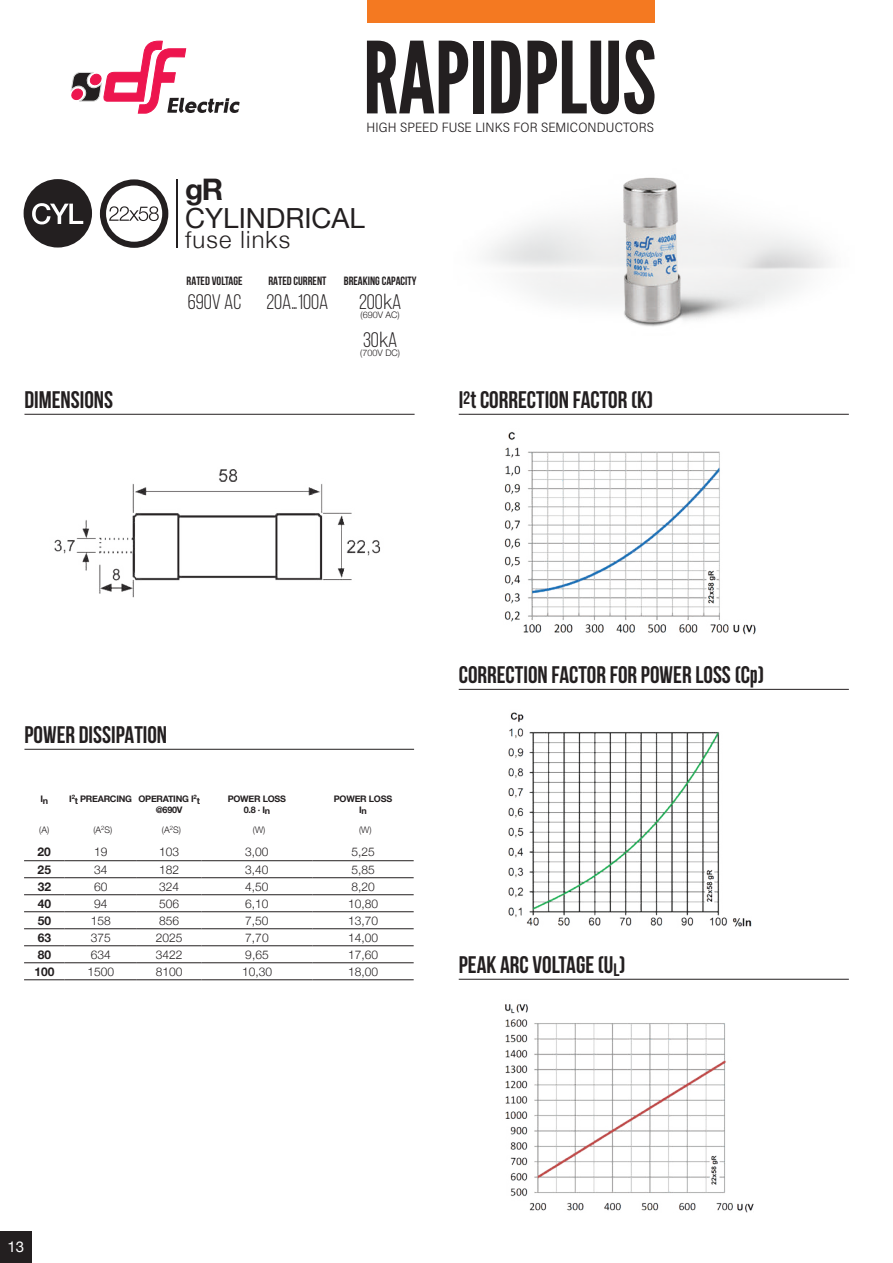
<style>
.page{position:relative;width:893px;height:1263px;background:#fff}
.page>*{position:absolute;margin:0;border:0;box-sizing:border-box;transform-origin:0 0}
.t1{font:99px "League Gothic";letter-spacing:-.005em;color:#231f20}
.t2{font:700 29.7px "Helvetica Neue";color:#231f20}
.t3{font:27.75px "Helvetica Neue";color:#231f20}
.t4{font:700 24px "Bebas Neue";color:#231f20}
.t5{font:300 23.7px "Helvetica Neue";letter-spacing:.05em;color:#231f20}
.t6{font:21px "Bebas Neue";color:#231f20}
.t7{font:15px "Helvetica Neue";color:#fff}
.t8{font:300 13.5px "Acumin Pro Semi Cond";letter-spacing:.01em;color:#231f20}
.t9{font:300 12px "Helvetica Neue";color:#231f20}
.t10{font:700 12px "Bebas Neue";color:#231f20}
.t11{font:700 12px "Helvetica Neue";color:#231f20}
.t12{font:700 9px/10.5px "Helvetica Neue";letter-spacing:-.025em;color:#231f20;text-align:center}
.t13{font:300 9px "Helvetica Neue";color:#231f20}
.s1{font-family:"Acumin Pro Semi Cond";font-weight:200}
.s2{font-family:"League Gothic";font-weight:400}
</style>
<div class="page">
<div style="left:367px;top:0;width:288px;height:23px;background:#f47921"></div>
<hr style="left:24px;top:414px;width:391px;height:1px;background:#231f20">
<hr style="left:459px;top:414px;width:390px;height:1px;background:#231f20">
<hr style="left:459px;top:689px;width:390px;height:1px;background:#231f20">
<hr style="left:459px;top:979px;width:390px;height:1px;background:#231f20">
<hr style="left:24px;top:749px;width:390px;height:1px;background:#231f20">
<div style="left:0;top:1231px;width:32px;height:32px;background:#231f20"></div>
<img style="left:54px;top:469px;width:327px;height:129px">
<svg style="left:24px;top:179px;width:68px;height:69px"></svg>
<hr style="left:176px;top:179px;width:1px;height:69px;background:#231f20">
<svg style="left:100px;top:179px;width:68px;height:69px"></svg>
<img style="left:603px;top:177px;width:161px;height:150px">
<hr style="left:24px;top:860px;width:41px;height:1px;background:#231f20">
<hr style="left:65px;top:860px;width:72px;height:1px;background:#231f20">
<hr style="left:137px;top:860px;width:64px;height:1px;background:#231f20">
<hr style="left:201px;top:860px;width:111px;height:1px;background:#231f20">
<hr style="left:312px;top:860px;width:102px;height:1px;background:#231f20">
<hr style="left:24px;top:877px;width:41px;height:1px;background:#231f20">
<hr style="left:65px;top:877px;width:72px;height:1px;background:#231f20">
<hr style="left:137px;top:877px;width:64px;height:1px;background:#231f20">
<hr style="left:201px;top:877px;width:111px;height:1px;background:#231f20">
<hr style="left:312px;top:877px;width:102px;height:1px;background:#231f20">
<hr style="left:24px;top:894px;width:41px;height:1px;background:#231f20">
<hr style="left:65px;top:894px;width:72px;height:1px;background:#231f20">
<hr style="left:137px;top:894px;width:64px;height:1px;background:#231f20">
<hr style="left:201px;top:894px;width:111px;height:1px;background:#231f20">
<hr style="left:312px;top:894px;width:102px;height:1px;background:#231f20">
<hr style="left:24px;top:911px;width:41px;height:1px;background:#231f20">
<hr style="left:65px;top:911px;width:72px;height:1px;background:#231f20">
<hr style="left:137px;top:911px;width:64px;height:1px;background:#231f20">
<hr style="left:201px;top:911px;width:111px;height:1px;background:#231f20">
<hr style="left:312px;top:911px;width:102px;height:1px;background:#231f20">
<hr style="left:24px;top:928px;width:41px;height:1px;background:#231f20">
<hr style="left:65px;top:928px;width:72px;height:1px;background:#231f20">
<hr style="left:137px;top:928px;width:64px;height:1px;background:#231f20">
<hr style="left:201px;top:928px;width:111px;height:1px;background:#231f20">
<hr style="left:312px;top:928px;width:102px;height:1px;background:#231f20">
<hr style="left:24px;top:945px;width:41px;height:1px;background:#231f20">
<hr style="left:65px;top:945px;width:72px;height:1px;background:#231f20">
<hr style="left:137px;top:945px;width:64px;height:1px;background:#231f20">
<hr style="left:201px;top:945px;width:111px;height:1px;background:#231f20">
<hr style="left:312px;top:945px;width:102px;height:1px;background:#231f20">
<hr style="left:24px;top:962px;width:41px;height:1px;background:#231f20">
<hr style="left:65px;top:962px;width:72px;height:1px;background:#231f20">
<hr style="left:137px;top:962px;width:64px;height:1px;background:#231f20">
<hr style="left:201px;top:962px;width:111px;height:1px;background:#231f20">
<hr style="left:312px;top:962px;width:102px;height:1px;background:#231f20">
<hr style="left:24px;top:979px;width:41px;height:1px;background:#231f20">
<hr style="left:65px;top:979px;width:72px;height:1px;background:#231f20">
<hr style="left:137px;top:979px;width:64px;height:1px;background:#231f20">
<hr style="left:201px;top:979px;width:111px;height:1px;background:#231f20">
<hr style="left:312px;top:979px;width:102px;height:1px;background:#231f20">
<img style="left:504px;top:432px;width:252px;height:203px">
<img style="left:508px;top:712px;width:244px;height:215px">
<img style="left:505px;top:1004px;width:248px;height:209px">
<svg style="left:70px;top:40px;width:170px;height:74px"></svg>
<h1 class="t1" style="left:363px;top:19px;width:295px">RAPIDPLUS</h1>
<p class="t8" style="left:367px;top:118px;width:289px">HIGH SPEED FUSE LINKS FOR SEMICONDUCTORS</p>
<h2 class="t2" style="left:185px;top:166px;width:40px">gR</h2>
<h3 class="t3" style="left:185px;top:198px;width:181px">CYLINDRICAL</h3>
<h3 class="t5" style="left:185px;top:220px;width:106px">fuse links</h3>
<h3 class="t4" style="left:24px;top:387px;width:90px">DIMENSIONS</h3>
<p class="t10" style="left:187px;top:275px;width:57px">RATED VOLTAGE</p>
<h3 class="t6" style="left:188px;top:291px;width:55px">690V AC</h3>
<p class="t10" style="left:268px;top:275px;width:60px">RATED CURRENT</p>
<h3 class="t6" style="left:266px;top:291px;width:64px">20A…100a</h3>
<p class="t10" style="left:344px;top:275px;width:74px">BREAKING CAPACITY</p>
<h3 class="t6" style="left:359px;top:291px;width:44px">200<span class="s1">k</span>A</h3>
<p class="t13" style="left:361px;top:308px;width:41px">(690V AC)</p>
<h3 class="t6" style="left:363px;top:328px;width:36px">30<span class="s1">k</span>A</h3>
<p class="t13" style="left:360px;top:345px;width:41px">(700V DC)</p>
<h3 class="t4" style="left:459px;top:387px;width:196px">I<sup>2</sup><span class="s2">t</span> CORRECTION FACTOR (K)</h3>
<h3 class="t4" style="left:24px;top:722px;width:144px">POWER DISSIPATION</h3>
<p class="t12" style="left:40px;top:795px;width:9px">In</p>
<p class="t12" style="left:69px;top:794px;width:129px">I<sup>2</sup>t PREARCING OPERATING I<sup>2</sup></p>
<p class="t12" style="left:197px;top:796px;width:5px">t</p>
<p class="t12" style="left:156px;top:805px;width:28px">@690V</p>
<p class="t12" style="left:228px;top:794px;width:60px">POWER LOSS<br>0.8 · In</p>
<p class="t12" style="left:334px;top:794px;width:60px;line-height:11.2px">POWER LOSS<br>In</p>
<p class="t13" style="left:39px;top:823px;width:12px">(A)</p>
<p class="t13" style="left:93px;top:823px;width:21px">(A<sup>2</sup>S)</p>
<p class="t13" style="left:162px;top:823px;width:21px">(A<sup>2</sup>S)</p>
<p class="t13" style="left:253px;top:823px;width:14px">(W)</p>
<p class="t13" style="left:359px;top:823px;width:14px">(W)</p>
<p class="t11" style="left:38px;top:843px;width:15px">20</p>
<p class="t9" style="left:94px;top:842px;width:15px">19</p>
<p class="t9" style="left:159px;top:842px;width:22px">103</p>
<p class="t9" style="left:245px;top:842px;width:25px">3,00</p>
<p class="t9" style="left:351px;top:842px;width:25px">5,25</p>
<p class="t11" style="left:38px;top:860px;width:15px">25</p>
<p class="t9" style="left:94px;top:859px;width:15px">34</p>
<p class="t9" style="left:159px;top:859px;width:22px">182</p>
<p class="t9" style="left:245px;top:859px;width:25px">3,40</p>
<p class="t9" style="left:351px;top:859px;width:25px">5,85</p>
<p class="t11" style="left:38px;top:877px;width:15px">32</p>
<p class="t9" style="left:94px;top:876px;width:15px">60</p>
<p class="t9" style="left:159px;top:876px;width:22px">324</p>
<p class="t9" style="left:245px;top:876px;width:25px">4,50</p>
<p class="t9" style="left:351px;top:876px;width:25px">8,20</p>
<p class="t11" style="left:38px;top:894px;width:15px">40</p>
<p class="t9" style="left:94px;top:893px;width:15px">94</p>
<p class="t9" style="left:159px;top:893px;width:22px">506</p>
<p class="t9" style="left:245px;top:893px;width:25px">6,10</p>
<p class="t9" style="left:348px;top:893px;width:32px">10,80</p>
<p class="t11" style="left:38px;top:911px;width:15px">50</p>
<p class="t9" style="left:91px;top:910px;width:22px">158</p>
<p class="t9" style="left:159px;top:910px;width:22px">856</p>
<p class="t9" style="left:245px;top:910px;width:25px">7,50</p>
<p class="t9" style="left:348px;top:910px;width:32px">13,70</p>
<p class="t11" style="left:38px;top:928px;width:15px">63</p>
<p class="t9" style="left:91px;top:927px;width:22px">375</p>
<p class="t9" style="left:156px;top:927px;width:28px">2025</p>
<p class="t9" style="left:245px;top:927px;width:25px">7,70</p>
<p class="t9" style="left:348px;top:927px;width:32px">14,00</p>
<p class="t11" style="left:38px;top:945px;width:15px">80</p>
<p class="t9" style="left:91px;top:944px;width:22px">634</p>
<p class="t9" style="left:156px;top:944px;width:28px">3422</p>
<p class="t9" style="left:245px;top:944px;width:25px">9,65</p>
<p class="t9" style="left:348px;top:944px;width:32px">17,60</p>
<p class="t11" style="left:34px;top:962px;width:22px">100</p>
<p class="t9" style="left:87px;top:961px;width:28px">1500</p>
<p class="t9" style="left:156px;top:961px;width:28px">8100</p>
<p class="t9" style="left:242px;top:961px;width:32px">10,30</p>
<p class="t9" style="left:348px;top:961px;width:32px">18,00</p>
<h3 class="t4" style="left:459px;top:662px;width:307px">CORRECTION FACTOR FOR POWER LOSS (C<span class="s2">p</span>)</h3>
<h3 class="t4" style="left:459px;top:952px;width:168px">PEAK ARC VOLTAGE (U<sub>L</sub>)</h3>
<p class="t7" style="left:8px;top:1236px;width:18px">13</p>
</div>
